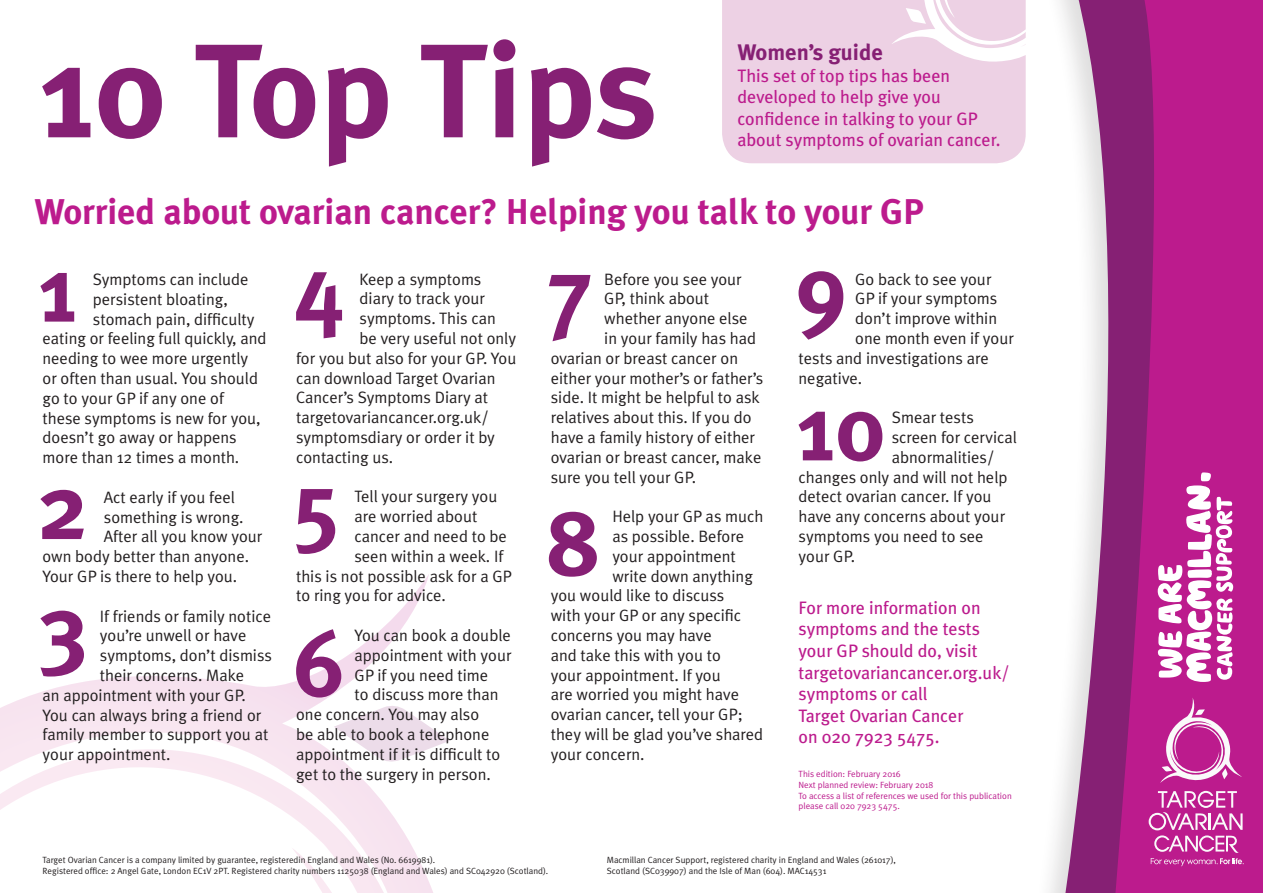
<style>
.page{position:relative;width:1263px;height:893px;background:#fff}
.page>*{position:absolute;margin:0;border:0;box-sizing:border-box;transform-origin:0 0}
.t1{font:700 133.05px "Meta Plus";letter-spacing:-.005em;color:#862074}
.t2{font:700 93.15px "Meta Plus";color:#862074}
.t3{font:700 35.7px "Meta Plus";color:#bc1b8d}
.t4{font:700 22.5px "Meta Plus";color:#862074}
.t5{font:18px/21.6px "Meta Plus";color:#bc1b8d}
.t6{font:16.5px/19.8px "Meta Plus Normal";color:#231f20}
.t7{font:9px/10.8px "Meta Plus Normal";color:#231f20}
.t8{font:9px/10.8px "Meta Plus Normal";color:#bc1b8d}
</style>
<div class="page">
<svg style="left:0;top:574px;width:450px;height:319px"></svg>
<svg style="left:0;top:574px;width:163px;height:27px"></svg>
<div style="left:722px;top:0;width:304px;height:163px;background:#edd1e4"></div>
<svg style="left:1056px;top:0;width:207px;height:893px;fill:#bc1b8d"></svg>
<svg style="left:1160px;top:698px;width:82px;height:85px;background:#c94aa4"></svg>
<svg style="left:1148px;top:791px;width:96px;height:75px;background:#ca4ea6"></svg>
<svg style="left:1158px;top:472px;width:75px;height:210px"></svg>
<svg style="left:891px;top:0;width:135px;height:65px"></svg>
<p class="t1" style="left:40px;top:14px;width:619px">10 Top Tips</p>
<p class="t3" style="left:34px;top:191px;width:891px">Worried about ovarian cancer? Helping you talk to your GP</p>
<p class="t4" style="left:737px;top:39px;width:147px">Women’s guide</p>
<p class="t5" style="left:737px;top:64px;width:265px">This set of top tips has been developed to help give you confidence in talking to your GP about symptoms of ovarian cancer.</p>
<p class="t6" style="left:93px;top:269px;width:157px">Symptoms can include</p>
<p class="t6" style="left:93px;top:289px;width:136px">persistent bloating,</p>
<p class="t6" style="left:93px;top:309px;width:163px">stomach pain, difficulty</p>
<p class="t6" style="left:43px;top:329px;width:225px">eating or feeling full quickly, and</p>
<p class="t6" style="left:43px;top:348px;width:207px">needing to wee more urgently</p>
<p class="t6" style="left:43px;top:368px;width:217px">or often than usual. You should</p>
<p class="t6" style="left:43px;top:388px;width:183px">go to your GP if any one of</p>
<p class="t6" style="left:43px;top:408px;width:220px">these symptoms is new for you,</p>
<p class="t6" style="left:43px;top:428px;width:196px">doesn’t go away or happens</p>
<p class="t6" style="left:43px;top:447px;width:198px">more than 12 times a month.</p>
<p class="t6" style="left:104px;top:487px;width:133px">Act early if you feel</p>
<p class="t6" style="left:104px;top:507px;width:141px">something is wrong.</p>
<p class="t6" style="left:104px;top:527px;width:160px">After all you know your</p>
<p class="t6" style="left:43px;top:546px;width:208px">own body better than anyone.</p>
<p class="t6" style="left:43px;top:566px;width:196px">Your GP is there to help you.</p>
<p class="t6" style="left:100px;top:606px;width:173px">If friends or family notice</p>
<p class="t6" style="left:100px;top:626px;width:148px">you’re unwell or have</p>
<p class="t6" style="left:100px;top:645px;width:174px">symptoms, don’t dismiss</p>
<p class="t6" style="left:100px;top:665px;width:146px">their concerns. Make</p>
<p class="t6" style="left:43px;top:685px;width:205px">an appointment with your GP.</p>
<p class="t6" style="left:43px;top:705px;width:220px">You can always bring a friend or</p>
<p class="t6" style="left:43px;top:725px;width:227px">family member to support you at</p>
<p class="t6" style="left:43px;top:744px;width:129px">your appointment.</p>
<p class="t2" style="left:39px;top:235px;width:40px">1</p>
<p class="t2" style="left:37px;top:453px;width:52px">2</p>
<p class="t2" style="left:41px;top:573px;width:49px">3</p>
<p class="t2" style="left:294px;top:234px;width:53px">4</p>
<p class="t2" style="left:548px;top:236px;width:44px">7</p>
<p class="t2" style="left:796px;top:234px;width:54px">9</p>
<p class="t6" style="left:855px;top:269px;width:138px">Go back to see your</p>
<p class="t6" style="left:855px;top:289px;width:144px">GP if your symptoms</p>
<p class="t6" style="left:855px;top:308px;width:143px">don’t improve within</p>
<p class="t6" style="left:855px;top:328px;width:160px">one month even if your</p>
<p class="t6" style="left:798px;top:348px;width:192px">tests and investigations are</p>
<p class="t6" style="left:798px;top:368px;width:65px">negative.</p>
<p class="t6" style="left:892px;top:407px;width:84px">Smear tests</p>
<p class="t6" style="left:892px;top:427px;width:127px">screen for cervical</p>
<p class="t6" style="left:892px;top:447px;width:104px">abnormalities/</p>
<p class="t6" style="left:798px;top:467px;width:210px">changes only and will not help</p>
<p class="t6" style="left:798px;top:487px;width:195px">detect ovarian cancer. If you</p>
<p class="t6" style="left:798px;top:506px;width:208px">have any concerns about your</p>
<p class="t6" style="left:798px;top:526px;width:187px">symptoms you need to see</p>
<p class="t6" style="left:798px;top:546px;width:58px">your GP.</p>
<p class="t6" style="left:604px;top:269px;width:139px">Before you see your</p>
<p class="t6" style="left:604px;top:289px;width:106px">GP, think about</p>
<p class="t6" style="left:604px;top:308px;width:145px">whether anyone else</p>
<p class="t6" style="left:604px;top:328px;width:153px">in your family has had</p>
<p class="t6" style="left:551px;top:348px;width:189px">ovarian or breast cancer on</p>
<p class="t6" style="left:551px;top:368px;width:214px">either your mother’s or father’s</p>
<p class="t6" style="left:551px;top:388px;width:211px">side. It might be helpful to ask</p>
<p class="t6" style="left:551px;top:407px;width:202px">relatives about this. If you do</p>
<p class="t6" style="left:551px;top:427px;width:206px">have a family history of either</p>
<p class="t6" style="left:551px;top:447px;width:212px">ovarian or breast cancer, make</p>
<p class="t6" style="left:551px;top:467px;width:147px">sure you tell your GP.</p>
<p class="t6" style="left:612px;top:506px;width:152px">Help your GP as much</p>
<p class="t6" style="left:612px;top:526px;width:133px">as possible. Before</p>
<p class="t6" style="left:612px;top:546px;width:125px">your appointment</p>
<p class="t6" style="left:612px;top:566px;width:142px">write down anything</p>
<p class="t6" style="left:551px;top:586px;width:175px">you would like to discuss</p>
<p class="t6" style="left:551px;top:605px;width:192px">with your GP or any specific</p>
<p class="t6" style="left:551px;top:625px;width:163px">concerns you may have</p>
<p class="t6" style="left:551px;top:645px;width:172px">and take this with you to</p>
<p class="t6" style="left:551px;top:665px;width:172px">your appointment. If you</p>
<p class="t6" style="left:551px;top:685px;width:190px">are worried you might have</p>
<p class="t6" style="left:551px;top:704px;width:194px">ovarian cancer, tell your GP;</p>
<p class="t6" style="left:551px;top:724px;width:214px">they will be glad you’ve shared</p>
<p class="t6" style="left:551px;top:744px;width:95px">your concern.</p>
<p class="t6" style="left:360px;top:269px;width:123px">Keep a symptoms</p>
<p class="t6" style="left:360px;top:289px;width:127px">diary to track your</p>
<p class="t6" style="left:360px;top:308px;width:138px">symptoms. This can</p>
<p class="t6" style="left:360px;top:328px;width:158px">be very useful not only</p>
<p class="t6" style="left:296px;top:348px;width:222px">for you but also for your GP. You</p>
<p class="t6" style="left:296px;top:368px;width:201px">can download Target Ovarian</p>
<p class="t6" style="left:296px;top:388px;width:194px">Cancer’s Symptoms Diary at</p>
<p class="t6" style="left:296px;top:427px;width:200px">symptomsdiary or order it by contacting us.</p>
<p class="t6" style="left:354px;top:487px;width:144px">Tell your surgery you</p>
<p class="t6" style="left:354px;top:506px;width:124px">are worried about</p>
<p class="t6" style="left:354px;top:526px;width:154px">cancer and need to be</p>
<p class="t6" style="left:354px;top:546px;width:150px">seen within a week. If</p>
<p class="t6" style="left:296px;top:566px;width:217px">this is not possible ask for a GP</p>
<p class="t6" style="left:296px;top:586px;width:151px">to ring you for advice.</p>
<p class="t6" style="left:354px;top:625px;width:158px">You can book a double</p>
<p class="t6" style="left:354px;top:645px;width:159px">appointment with your</p>
<p class="t6" style="left:354px;top:665px;width:135px">GP if you need time</p>
<p class="t6" style="left:354px;top:685px;width:146px">to discuss more than</p>
<p class="t6" style="left:296px;top:704px;width:185px">one concern. You may also</p>
<p class="t6" style="left:296px;top:724px;width:195px">be able to book a telephone</p>
<p class="t6" style="left:296px;top:744px;width:206px">appointment if it is difficult to</p>
<p class="t6" style="left:296px;top:764px;width:196px">get to the surgery in person.</p>
<p class="t6" style="left:296px;top:407px;width:194px">targetovariancancer.org.uk/</p>
<p class="t2" style="left:797px;top:374px;width:90px">10</p>
<p class="t2" style="left:293px;top:451px;width:48px">5</p>
<p class="t2" style="left:546px;top:489px;width:57px">8</p>
<p class="t5" style="left:798px;top:596px;width:184px;text-align:justify">For more information on symptoms and the tests your GP should do, visit</p>
<p class="t5" style="left:798px;top:683px;width:166px">symptoms or call<br>Target Ovarian Cancer on 020 7923 5475.</p>
<p class="t2" style="left:293px;top:610px;width:54px">6</p>
<p class="t5" style="left:798px;top:662px;width:212px">targetovariancancer.org.uk/</p>
<p class="t8" style="left:798px;top:768px;width:104px">This edition: February 2016</p>
<p class="t8" style="left:798px;top:779px;width:136px">Next planned review: February 2018</p>
<p class="t8" style="left:798px;top:790px;width:215px">To access a list of references we used for this publication please call 020 7923 5475.</p>
<p class="t7" style="left:43px;top:854px;width:507px">Target Ovarian Cancer is a company limited by guarantee, registeredin England and Wales (No. 6619981).<br>Registered office: 2 Angel Gate, London EC1V 2PT. Registered charity numbers 1125038 (England and Wales) and SC042920 (Scotland).</p>
<p class="t7" style="left:607px;top:854px;width:291px">Macmillan Cancer Support, registered charity in England and Wales (261017),<br>Scotland (SC039907) and the Isle of Man (604). MAC14531</p>
</div>
